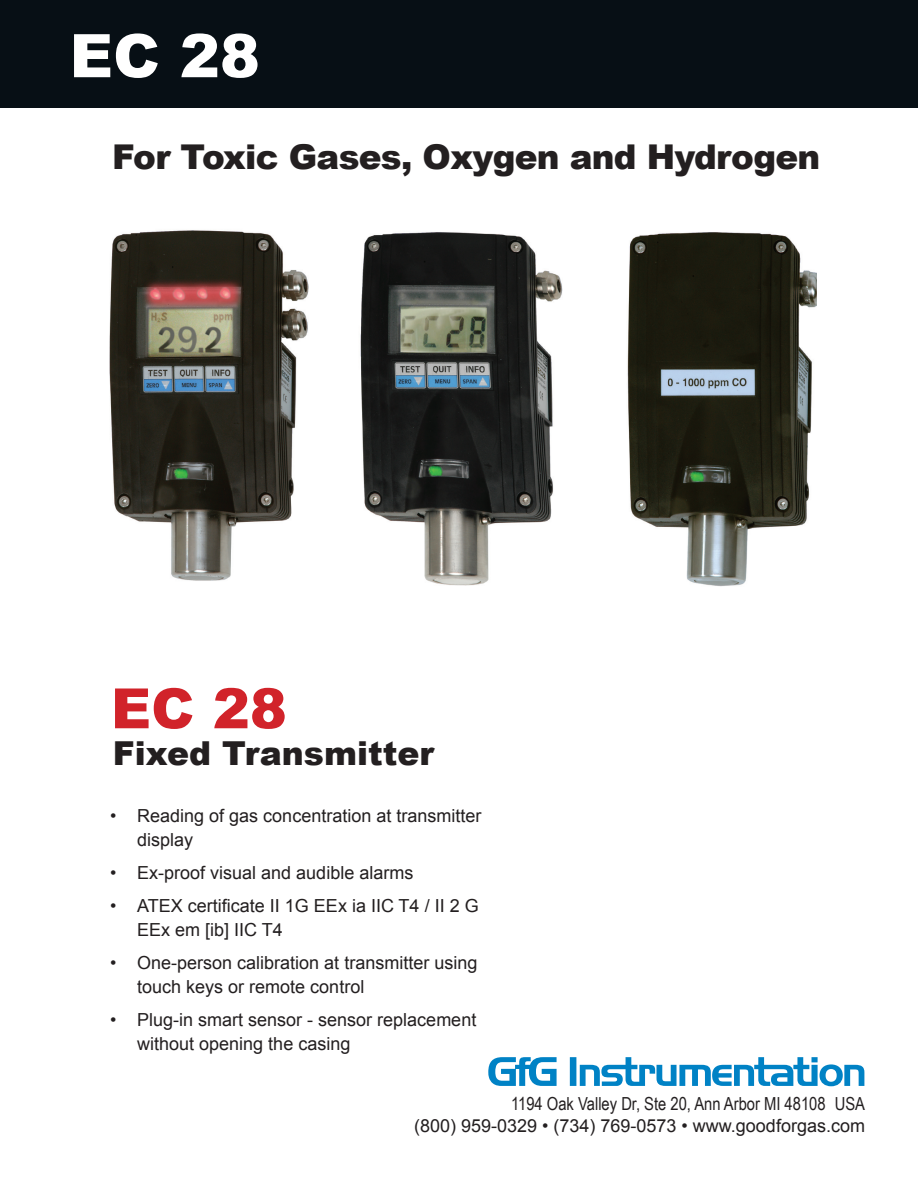
<style>
.page{position:relative;width:918px;height:1188px;background:#fff}
.page>*{position:absolute;margin:0;border:0;box-sizing:border-box;transform-origin:0 0}
.Front_Title{font:900 60.15px "Arial";color:#fff}
.Front_Title__Red{font:900 55.5px "Arial";color:#d1232a}
.Front_Descritpion{font:900 34.2px "Arial";letter-spacing:-.02em;color:#231f20}
.Subdescrption{font:900 33px "Arial";color:#231f20}
.Front_Bullets{font:18px/24px "Arial";color:#231f20}
.s1{font-family:"Arial Narrow"}
</style>
<div class="page">
<div style="left:0;top:0;width:918px;height:108px;background:#070f15"></div>
<svg style="left:488px;top:1057px;width:376px;height:29px"></svg>
<img style="left:109px;top:230px;width:200px;height:351px">
<img style="left:360px;top:232px;width:203px;height:354px">
<img style="left:627px;top:232px;width:189px;height:355px">
<p class="Front_Title" style="left:70px;top:12px;width:192px">EC 28</p>
<p class="Front_Descritpion" style="left:112px;top:132px;width:710px">For Toxic Gases, Oxygen and Hydrogen</p>
<p class="Front_Title__Red" style="left:111px;top:668px;width:177px">EC 28</p>
<p class="Subdescrption" style="left:113px;top:729px;width:323px">Fixed Transmitter</p>
<p class="Front_Bullets" style="left:137px;top:804px;width:346px;text-indent:-27px">• Reading of gas concentration at transmitter display</p>
<p class="Front_Bullets" style="left:110px;top:861px;width:305px">• Ex-proof visual and audible alarms</p>
<p class="Front_Bullets" style="left:137px;top:894px;width:343px;text-indent:-27px">• ATEX certificate II 1G EEx ia IIC T4 / II 2 G<br>EEx em [ib] IIC T4</p>
<p class="Front_Bullets" style="left:137px;top:951px;width:342px;text-indent:-27px">• One-person calibration at transmitter using touch keys or remote control</p>
<p class="Front_Bullets" style="left:137px;top:1008px;width:341px;text-indent:-27px">• Plug-in smart sensor - sensor replacement without opening the casing</p>
<p class="Front_Bullets" style="left:414px;top:1092px;width:452px;line-height:22.5px;text-align:right"><span class="s1">1194 Oak Valley Dr, Ste 20, Ann Arbor MI 48108 USA<br></span>(800) 959-0329 • (734) 769-0573 • www.goodforgas.com</p>
</div>
